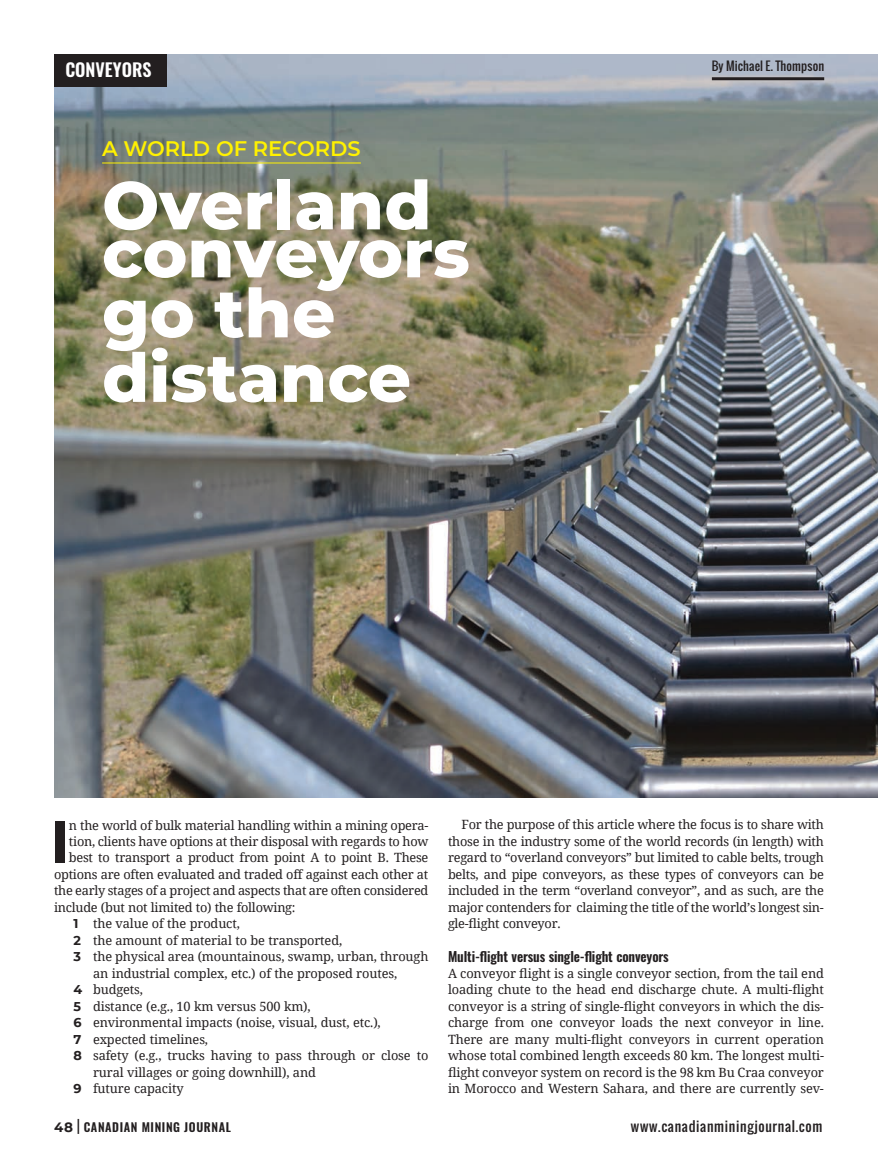
<style>
.page{position:relative;width:878px;height:1161px;background:#fff}
.page>*{position:absolute;margin:0;border:0;box-sizing:border-box;transform-origin:0 0}
.t1{font:800 67.5px/48px "Montserrat";color:#fff}
.t2{font:700 59.85px "Montserrat";color:#231f20}
.t3{font:600 21px "Montserrat";color:#fff101}
.t4{font:600 18px "Oswald";color:#fff}
.t5{font:600 13.5px "Oswald";letter-spacing:-.01em;color:#231f20}
.t6{font:13.5px "Oswald";letter-spacing:.05em;color:#231f20}
.t7{font:12.75px/16.5px "Noto Serif";letter-spacing:-.01em;color:#231f20;text-align:justify}
.t8{font:600 12px "Oswald";letter-spacing:.05em;color:#231f20}
.t9{font:12px "Oswald";letter-spacing:.01em;color:#231f20}
.s1{font-family:"Montserrat";font-weight:700}
.s2{font-family:"Montserrat";font-weight:700;font-size:13.5px}
.s3{font-weight:400;font-size:15px}
</style>
<div class="page">
<img style="left:54px;top:54px;width:824px;height:743px">
<hr style="left:712px;top:77px;width:112px;height:3px;background:#231f20">
<hr style="left:102px;top:163px;width:259px;height:1px;background:#fff101">
<div style="left:54px;top:54px;width:113px;height:32px;background:#231f20"></div>
<h3 class="t4" style="left:65px;top:58px;width:88px">CONVEYORS</h3>
<h3 class="t3" style="left:102px;top:134px;width:260px">A WORLD OF RECORDS</h3>
<h1 class="t1" style="left:102px;top:178px;width:369px">Overland conveyors</h1>
<h1 class="t1" style="left:102px;top:277px;width:310px;line-height:64.5px">go the distance</h1>
<p class="t9" style="left:711px;top:56px;width:114px">By Michael E. Thompson</p>
<h2 class="t2" style="left:50px;top:798px;width:21px">I</h2>
<p class="t7" style="left:69px;top:816px;width:361px">n the world of bulk material handling within a mining opera-</p>
<p class="t7" style="left:69px;top:833px;width:361px">tion, clients have options at their disposal with regards to how</p>
<p class="t7" style="left:69px;top:849px;width:361px">best to transport a product from point A to point B. These</p>
<p class="t7" style="left:54px;top:866px;width:376px">options are often evaluated and traded off against each other at</p>
<p class="t7" style="left:54px;top:882px;width:376px">the early stages of a project and aspects that are often considered</p>
<p class="t7" style="left:54px;top:899px;width:243px">include (but not limited to) the following:</p>
<p class="t7" style="left:73px;top:915px;width:168px"><span class="s1">1</span> the value of the product,</p>
<p class="t7" style="left:73px;top:932px;width:270px"><span class="s1">2</span> the amount of material to be transported,</p>
<p class="t7" style="left:73px;top:948px;width:356px"><span class="s1">3</span> the physical area (mountainous, swamp, urban, through</p>
<p class="t7" style="left:93px;top:965px;width:306px">an industrial complex, etc.) of the proposed routes,</p>
<p class="t7" style="left:73px;top:981px;width:71px"><span class="s1">4</span> budgets,</p>
<p class="t7" style="left:73px;top:998px;width:239px"><span class="s1">5</span> distance (e.g., 10 km versus 500 km),</p>
<p class="t7" style="left:73px;top:1014px;width:309px"><span class="s1">6</span> environmental impacts (noise, visual, dust, etc.),</p>
<p class="t7" style="left:73px;top:1031px;width:136px"><span class="s1">7</span> expected timelines,</p>
<p class="t7" style="left:73px;top:1047px;width:356px"><span class="s1">8</span> safety (e.g., trucks having to pass through or close to</p>
<p class="t7" style="left:93px;top:1064px;width:224px">rural villages or going downhill), and</p>
<p class="t7" style="left:73px;top:1080px;width:112px"><span class="s1">9</span> future capacity</p>
<p class="t7" style="left:448px;top:816px;width:377px;text-indent:14px">For the purpose of this article where the focus is to share with those in the industry some of the world records (in length) with regard to “overland conveyors” but limited to cable belts, trough belts, and pipe conveyors, as these types of conveyors can be included in the term “overland conveyor”, and as such, are the major contenders for claiming the title of the world’s longest sin&shy;gle-flight conveyor.</p>
<p class="t5" style="left:448px;top:947px;width:222px">Multi-flight versus single-flight conveyors</p>
<p class="t7" style="left:448px;top:965px;width:377px">A conveyor flight is a single conveyor section, from the tail end loading chute to the head end discharge chute. A multi-flight conveyor is a string of single-flight conveyors in which the dis&shy;charge from one conveyor loads the next conveyor in line.<br>There are many multi-flight conveyors in current operation whose total combined length exceeds 80 km. The longest multi&shy;flight conveyor system on record is the 98 km Bu Craa conveyor in Morocco and Western Sahara, and there are currently sev-</p>
<p class="t8" style="left:54px;top:1118px;width:178px"><span class="s2">48</span> <span class="s3">|</span> CANADIAN MINING JOURNAL</p>
<p class="t6" style="left:631px;top:1116px;width:193px">www.canadianminingjournal.com</p>
</div>
